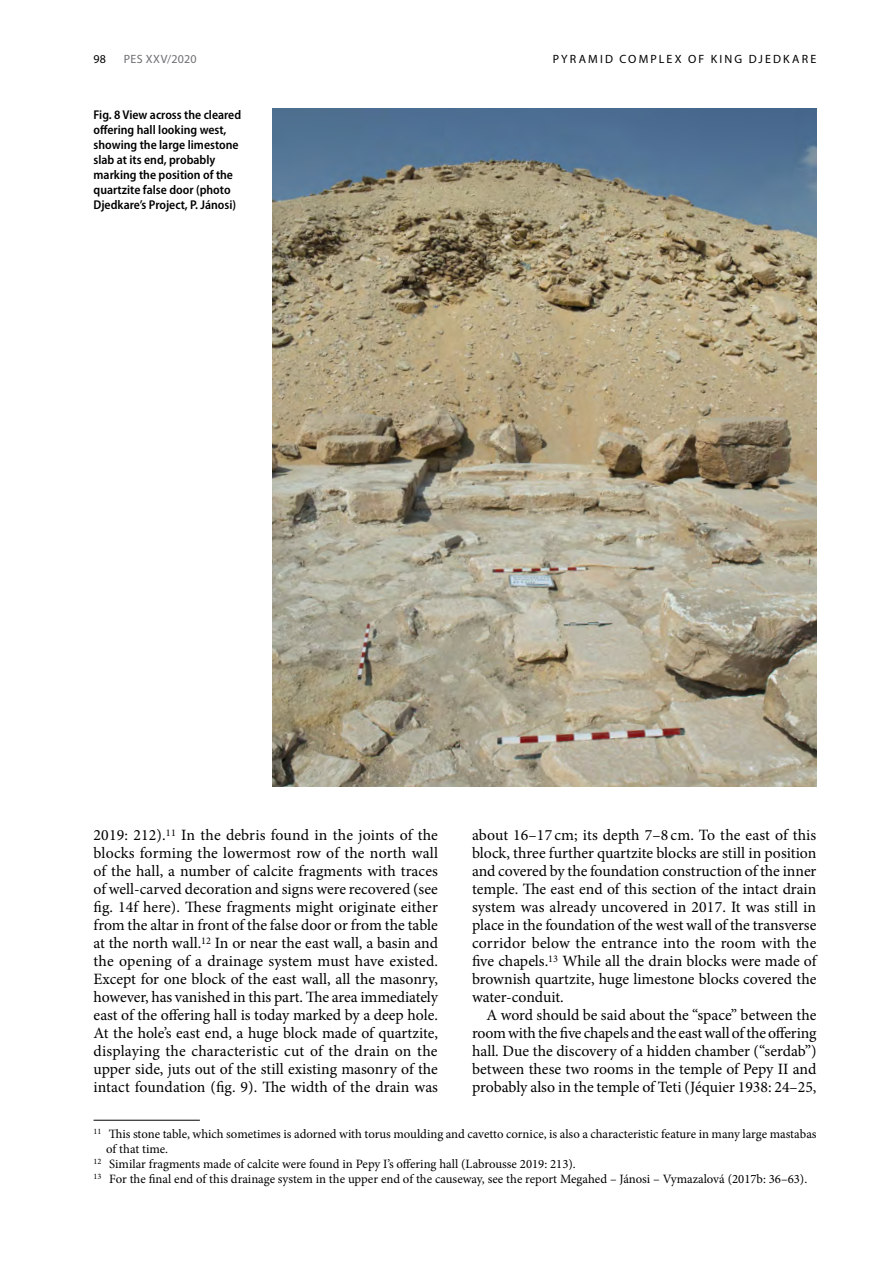
<style>
.page{position:relative;width:893px;height:1263px;background:#fff}
.page>*{position:absolute;margin:0;border:0;box-sizing:border-box;transform-origin:0 0}
.t1{font:15.75px/18px "Minion Pro";color:#000;text-align:justify}
.t2{font:12.75px "Minion Pro";color:#000}
.t3{font:600 semi-condensed 12.75px/15px "Myriad Pro";color:#000}
.t4{font:12px "Myriad Pro";letter-spacing:.18em;color:#000}
.t5{font:12px "Myriad Pro";letter-spacing:.015em;color:#6d6e71}
</style>
<div class="page">
<img style="left:272px;top:108px;width:544px;height:678px">
<hr style="left:94px;top:1120px;width:106px;height:1px;background:#000">
<p class="t4" style="left:94px;top:52px;width:14px">98</p>
<p class="t5" style="left:124px;top:52px;width:74px">PES XXV/2020</p>
<p class="t4" style="left:553px;top:52px;width:265px">PYRAMID COMPLEX OF KING DJEDKARE</p>
<p class="t3" style="left:94px;top:107px;width:149px">Fig. 8 View across the cleared offering hall looking west, showing the large limestone slab at its end, probably marking the position of the quartzite false door (photo<br>Djedkare’s Project, P. Jánosi)</p>
<p class="t1" style="left:94px;top:826px;width:346px">2019: 212).<sup>11</sup> In the debris found in the joints of the blocks forming the lowermost row of the north wall of the hall, a number of calcite fragments with traces of well-carved decoration and signs were recovered (see fig. 14f here). These fragments might originate either from the altar in front of the false door or from the table at the north wall.<sup>12</sup> In or near the east wall, a basin and the opening of a drainage system must have existed.<br>Except for one block of the east wall, all the masonry, however, has vanished in this part. The area immediately east of the offering hall is today marked by a deep hole.<br>At the hole’s east end, a huge block made of quartzite, displaying the characteristic cut of the drain on the upper side, juts out of the still existing masonry of the intact foundation (fig. 9). The width of the drain was</p>
<p class="t1" style="left:472px;top:826px;width:346px">about 16–17 cm; its depth 7–8 cm. To the east of this</p>
<p class="t1" style="left:472px;top:844px;width:346px">block, three further quartzite blocks are still in position</p>
<p class="t1" style="left:472px;top:862px;width:346px">and covered by the foundation construction of the inner</p>
<p class="t1" style="left:472px;top:880px;width:346px">temple. The east end of this section of the intact drain</p>
<p class="t1" style="left:472px;top:898px;width:346px">system was already uncovered in 2017. It was still in</p>
<p class="t1" style="left:472px;top:916px;width:346px">place in the foundation of the west wall of the transverse</p>
<p class="t1" style="left:472px;top:934px;width:346px">corridor below the entrance into the room with the</p>
<p class="t1" style="left:472px;top:952px;width:346px">five chapels.<sup>13</sup> While all the drain blocks were made of</p>
<p class="t1" style="left:472px;top:970px;width:346px">brownish quartzite, huge limestone blocks covered the</p>
<p class="t1" style="left:472px;top:988px;width:93px">water-conduit.</p>
<p class="t1" style="left:486px;top:1006px;width:331px">A word should be said about the “space” between the</p>
<p class="t1" style="left:472px;top:1024px;width:346px">room with the five chapels and the east wall of the offering</p>
<p class="t1" style="left:472px;top:1042px;width:346px">hall. Due the discovery of a hidden chamber (“serdab”)</p>
<p class="t1" style="left:472px;top:1060px;width:346px">between these two rooms in the temple of Pepy II and</p>
<p class="t1" style="left:472px;top:1078px;width:346px">probably also in the temple of Teti (Jéquier 1938: 24–25,</p>
<p class="t2" style="left:94px;top:1125px;width:724px"><sup>11</sup> This stone table, which sometimes is adorned with torus moulding and cavetto cornice, is also a characteristic feature in many large mastabas</p>
<p class="t2" style="left:106px;top:1140px;width:63px">of that time.</p>
<p class="t2" style="left:94px;top:1155px;width:484px"><sup>12</sup> Similar fragments made of calcite were found in Pepy I’s offering hall (Labrousse 2019: 213).</p>
<p class="t2" style="left:94px;top:1170px;width:715px"><sup>13</sup> For the final end of this drainage system in the upper end of the causeway, see the report Megahed – Jánosi – Vymazalová (2017b: 36–63).</p>
</div>
